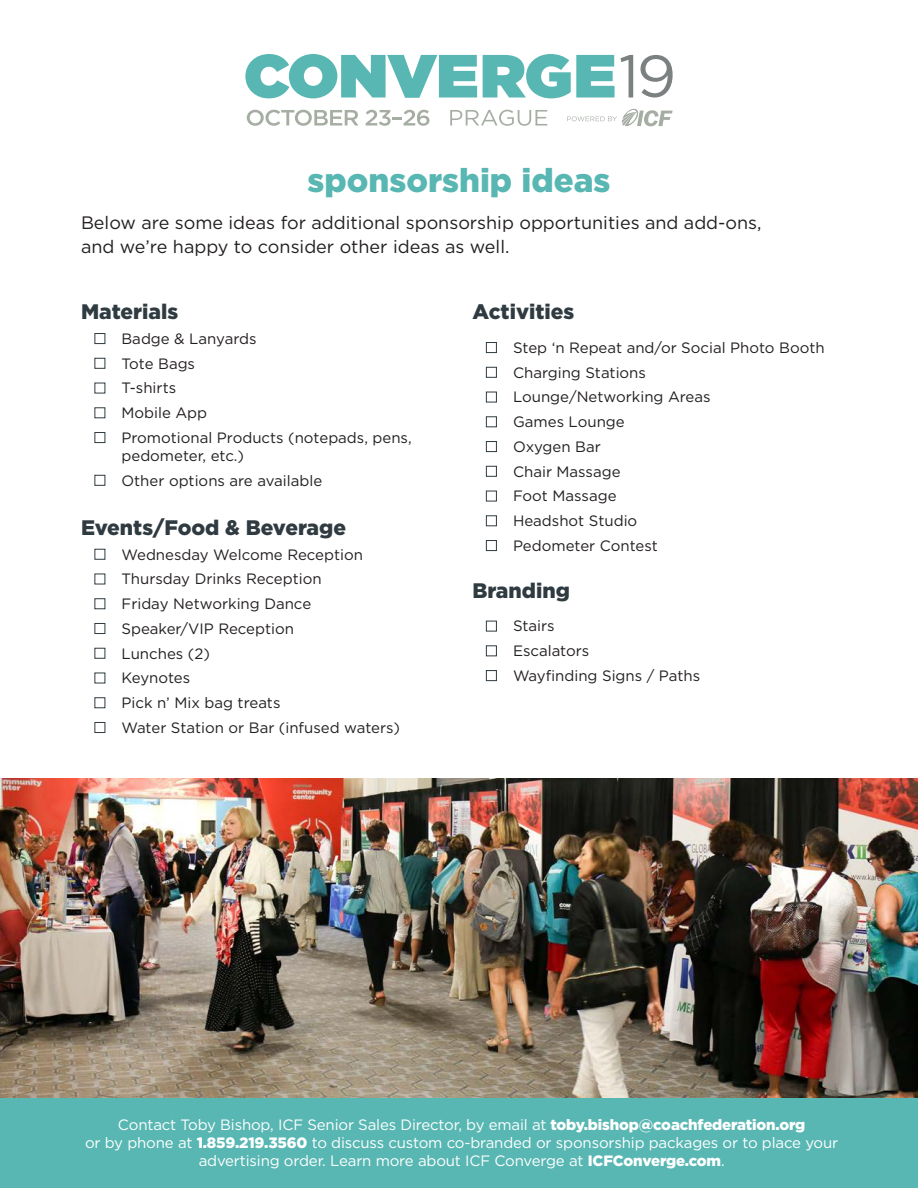
<style>
.page{position:relative;width:918px;height:1188px;background:#fff}
.page>*{position:absolute;margin:0;border:0;box-sizing:border-box;transform-origin:0 0}
.t1{font:900 33px "Gotham";color:#58b7b3}
.t2{font:900 21px "Gotham";color:#2f3b41}
.t3{font:18px/24px "Gotham";color:#231f20}
.t4{font:15px/18px "Gotham";color:#231f20}
.t5{font:15px/18px "Gotham";letter-spacing:-.01em;color:#fff;text-align:center}
.s1{font-weight:900}
</style>
<div class="page">
<svg style="left:247px;top:110px;width:111px;height:16px"></svg>
<svg style="left:366px;top:110px;width:63px;height:16px"></svg>
<svg style="left:450px;top:110px;width:97px;height:16px"></svg>
<svg style="left:567px;top:109px;width:106px;height:17px"></svg>
<svg style="left:245px;top:54px;width:232px;height:44px"></svg>
<svg style="left:483px;top:54px;width:132px;height:44px"></svg>
<svg style="left:621px;top:55px;width:12px;height:43px"></svg>
<svg style="left:641px;top:55px;width:32px;height:43px"></svg>
<div style="left:94px;top:333px;width:11px;height:11px;border:1px solid #2f3b41"></div>
<div style="left:94px;top:358px;width:11px;height:11px;border:1px solid #2f3b41"></div>
<div style="left:94px;top:407px;width:11px;height:11px;border:1px solid #2f3b41"></div>
<div style="left:94px;top:432px;width:11px;height:11px;border:1px solid #2f3b41"></div>
<div style="left:94px;top:475px;width:11px;height:11px;border:1px solid #2f3b41"></div>
<div style="left:94px;top:549px;width:11px;height:11px;border:1px solid #2f3b41"></div>
<div style="left:94px;top:598px;width:11px;height:11px;border:1px solid #2f3b41"></div>
<div style="left:94px;top:623px;width:11px;height:11px;border:1px solid #2f3b41"></div>
<div style="left:94px;top:648px;width:11px;height:11px;border:1px solid #2f3b41"></div>
<div style="left:94px;top:697px;width:11px;height:11px;border:1px solid #2f3b41"></div>
<div style="left:94px;top:722px;width:11px;height:11px;border:1px solid #2f3b41"></div>
<div style="left:486px;top:342px;width:11px;height:11px;border:1px solid #2f3b41"></div>
<div style="left:486px;top:367px;width:11px;height:11px;border:1px solid #2f3b41"></div>
<div style="left:486px;top:392px;width:11px;height:10px;border:1px solid #2f3b41"></div>
<div style="left:486px;top:416px;width:11px;height:11px;border:1px solid #2f3b41"></div>
<div style="left:486px;top:441px;width:11px;height:11px;border:1px solid #2f3b41"></div>
<div style="left:486px;top:466px;width:11px;height:11px;border:1px solid #2f3b41"></div>
<div style="left:486px;top:491px;width:11px;height:10px;border:1px solid #2f3b41"></div>
<div style="left:486px;top:515px;width:11px;height:11px;border:1px solid #2f3b41"></div>
<div style="left:486px;top:540px;width:11px;height:11px;border:1px solid #2f3b41"></div>
<div style="left:486px;top:621px;width:11px;height:11px;border:1px solid #2f3b41"></div>
<div style="left:486px;top:645px;width:11px;height:11px;border:1px solid #2f3b41"></div>
<div style="left:486px;top:670px;width:11px;height:11px;border:1px solid #2f3b41"></div>
<img style="left:0;top:778px;width:918px;height:321px">
<div style="left:0;top:1099px;width:918px;height:89px;background:#58b7b3"></div>
<p class="t1" style="left:308px;top:157px;width:304px">sponsorship ideas</p>
<p class="t3" style="left:81px;top:211px;width:682px">Below are some ideas for additional sponsorship opportunities and add-ons, and we’re happy to consider other ideas as well.</p>
<p class="t2" style="left:81px;top:297px;width:99px">Materials</p>
<p class="t4" style="left:122px;top:329px;width:137px">Badge &amp; Lanyards</p>
<p class="t4" style="left:122px;top:354px;width:75px">Tote Bags</p>
<p class="t4" style="left:122px;top:379px;width:56px">T-shirts</p>
<p class="t4" style="left:122px;top:404px;width:87px">Mobile App</p>
<p class="t4" style="left:122px;top:428px;width:292px">Promotional Products (notepads, pens, pedometer, etc.)</p>
<p class="t4" style="left:122px;top:471px;width:202px">Other options are available</p>
<p class="t2" style="left:81px;top:513px;width:267px">Events/Food &amp; Beverage</p>
<p class="t4" style="left:122px;top:545px;width:243px">Wednesday Welcome Reception</p>
<p class="t4" style="left:122px;top:570px;width:202px">Thursday Drinks Reception</p>
<p class="t4" style="left:122px;top:595px;width:191px">Friday Networking Dance</p>
<p class="t4" style="left:122px;top:619px;width:174px">Speaker/VIP Reception</p>
<p class="t4" style="left:122px;top:644px;width:90px">Lunches (2)</p>
<p class="t4" style="left:122px;top:669px;width:70px">Keynotes</p>
<p class="t4" style="left:122px;top:694px;width:160px">Pick n’ Mix bag treats</p>
<p class="t4" style="left:122px;top:718px;width:280px">Water Station or Bar (infused waters)</p>
<p class="t2" style="left:472px;top:297px;width:103px">Activities</p>
<p class="t4" style="left:513px;top:338px;width:313px">Step ‘n Repeat and/or Social Photo Booth</p>
<p class="t4" style="left:513px;top:363px;width:135px">Charging Stations</p>
<p class="t4" style="left:513px;top:388px;width:199px">Lounge/Networking Areas</p>
<p class="t4" style="left:513px;top:413px;width:113px">Games Lounge</p>
<p class="t4" style="left:513px;top:437px;width:89px">Oxygen Bar</p>
<p class="t4" style="left:513px;top:462px;width:109px">Chair Massage</p>
<p class="t4" style="left:513px;top:487px;width:105px">Foot Massage</p>
<p class="t4" style="left:513px;top:512px;width:126px">Headshot Studio</p>
<p class="t4" style="left:513px;top:536px;width:146px">Pedometer Contest</p>
<p class="t2" style="left:472px;top:576px;width:99px">Branding</p>
<p class="t4" style="left:513px;top:617px;width:43px">Stairs</p>
<p class="t4" style="left:513px;top:642px;width:78px">Escalators</p>
<p class="t4" style="left:513px;top:666px;width:189px">Wayfinding Signs / Paths</p>
<p class="t5" style="left:85px;top:1116px;width:755px">Contact Toby Bishop, ICF Senior Sales Director, by email at <span class="s1">toby.bishop@coachfederation.org<br></span>or by phone at <span class="s1">1.859.219.3560</span> to discuss custom co-branded or sponsorship packages or to place your advertising order. Learn more about ICF Converge at <span class="s1">ICFConverge.com</span>.</p>
</div>
